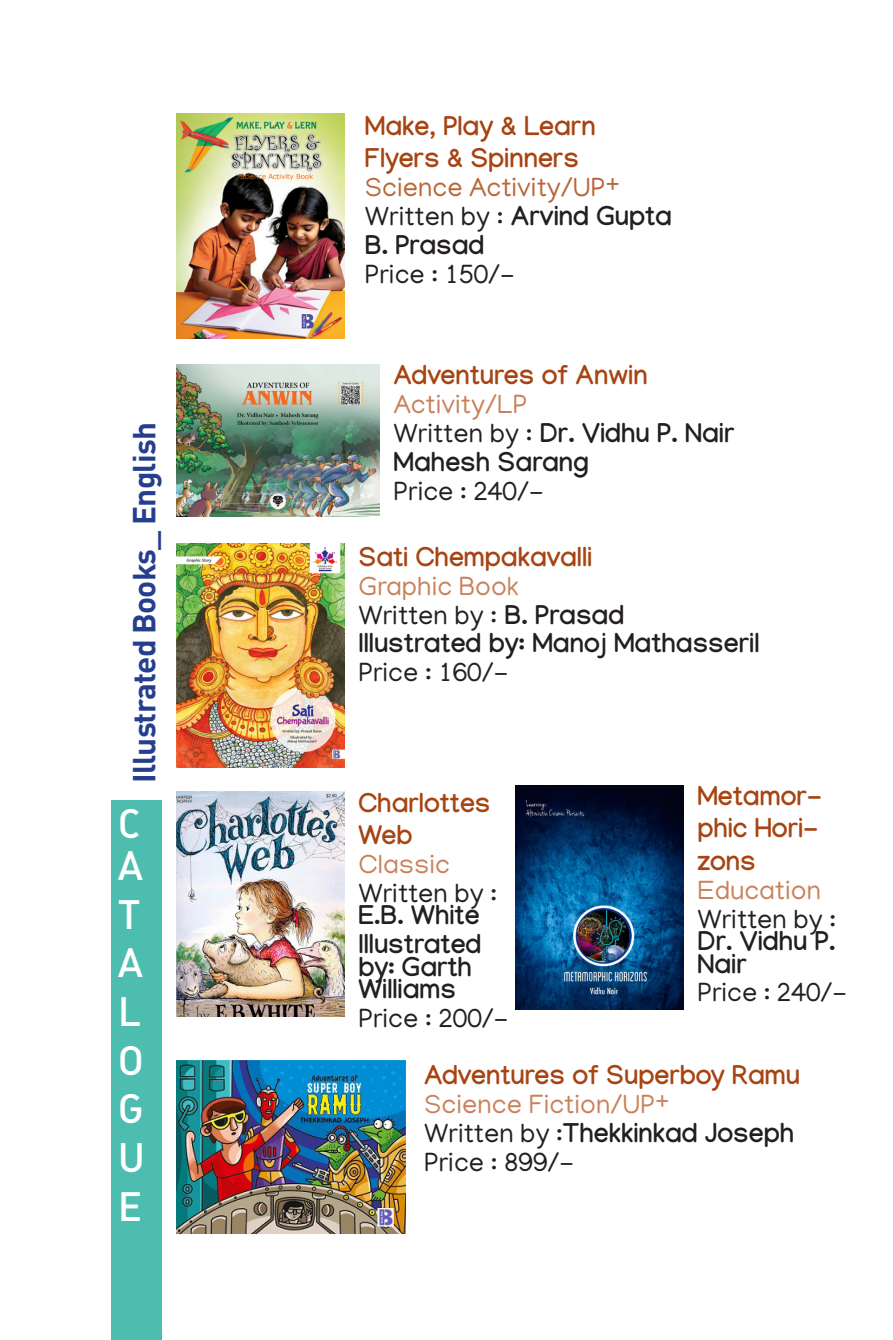
<style>
.page{position:relative;width:893px;height:1340px;background:#fff}
.page>*{position:absolute;margin:0;border:0;box-sizing:border-box;transform-origin:0 0}
.t1{font:500 40.5px "DIN Pro";color:#fff}
.t2{font:700 31.5px "DIN Pro";letter-spacing:-.025em;color:#253f8e}
.t3{font:700 27px/22.5px "Manjari";color:#231f20}
.t4{font:700 27px/32.4px "Manjari";color:#a74412}
.t5{font:27px/22.5px "Manjari";color:#231f20}
.t6{font:27px "Manjari";color:#c9815b}
.t7{font:27px "Manjari";color:#b96638}
.s1{font-weight:400}
.s2{font-weight:700}
</style>
<div class="page">
<div style="left:112px;top:800px;width:50px;height:539px;background:#4dbdb0"></div>
<img style="left:176px;top:114px;width:168px;height:224px">
<img style="left:176px;top:364px;width:203px;height:153px">
<img style="left:176px;top:543px;width:168px;height:224px">
<img style="left:176px;top:791px;width:168px;height:225px">
<img style="left:515px;top:785px;width:168px;height:224px">
<img style="left:176px;top:1060px;width:229px;height:173px">
<p class="t2" style="left:123px;top:783px;width:362px;rotate:-90deg">Illustrated Books_ English</p>
<p class="t1" style="left:118px;top:796px;width:25px">C</p>
<p class="t1" style="left:118px;top:838px;width:27px">A</p>
<p class="t1" style="left:118px;top:886px;width:24px">T</p>
<p class="t1" style="left:118px;top:935px;width:27px">A</p>
<p class="t1" style="left:118px;top:983px;width:25px">L</p>
<p class="t1" style="left:118px;top:1032px;width:28px">O</p>
<p class="t1" style="left:118px;top:1081px;width:27px">G</p>
<p class="t1" style="left:118px;top:1129px;width:29px">U</p>
<p class="t1" style="left:118px;top:1178px;width:26px">E</p>
<p class="t4" style="left:365px;top:109px;width:232px">Make, Play &amp; Learn<br>Flyers &amp; Spinners</p>
<p class="t7" style="left:365px;top:171px;width:257px">Science Activity/UP+</p>
<p class="t3" style="left:365px;top:205px;width:309px"><span class="s1">Written by :</span> Arvind Gupta</p>
<p class="t3" style="left:365px;top:233px;width:121px">B. Prasad</p>
<p class="t5" style="left:365px;top:262px;width:151px">Price : 150/-</p>
<p class="t4" style="left:394px;top:358px;width:256px">Adventures of Anwin</p>
<p class="t6" style="left:394px;top:388px;width:135px">Activity/LP</p>
<p class="t3" style="left:394px;top:421px;width:342px"><span class="s1">Written by :</span> Dr. Vidhu P. Nair</p>
<p class="t3" style="left:394px;top:450px;width:197px">Mahesh Sarang</p>
<p class="t5" style="left:394px;top:479px;width:151px">Price : 240/-</p>
<p class="t4" style="left:358px;top:540px;width:235px">Sati Chempakavalli</p>
<p class="t6" style="left:358px;top:569px;width:162px">Graphic Book</p>
<p class="t5" style="left:358px;top:603px;width:267px">Written by : <span class="s2">B. Prasad</span></p>
<p class="t3" style="left:358px;top:632px;width:403px">Illustrated by: Manoj Mathasseril</p>
<p class="t5" style="left:358px;top:660px;width:151px">Price : 160/-</p>
<p class="t4" style="left:358px;top:786px;width:134px">Charlottes<br>Web</p>
<p class="t6" style="left:358px;top:847px;width:93px">Classic</p>
<p class="t5" style="left:358px;top:881px;width:140px">Written by :<br><span class="s2">E.B. White</span></p>
<p class="t3" style="left:358px;top:932px;width:125px">Illustrated by: Garth<br>Williams</p>
<p class="t5" style="left:358px;top:1006px;width:151px">Price : 200/-</p>
<p class="t4" style="left:697px;top:779px;width:126px">Metamor&shy;phic Hori&shy;zons</p>
<p class="t6" style="left:697px;top:873px;width:125px">Education</p>
<p class="t3" style="left:697px;top:907px;width:140px;text-align:justify"><span class="s1">Written by :<br></span>Dr. Vidhu P.<br>Nair</p>
<p class="t5" style="left:697px;top:980px;width:151px">Price : 240/-</p>
<p class="t4" style="left:424px;top:1058px;width:377px">Adventures of Superboy Ramu</p>
<p class="t6" style="left:424px;top:1088px;width:247px">Science Fiction/UP+</p>
<p class="t3" style="left:424px;top:1121px;width:371px"><span class="s1">Written by :</span>Thekkinkad Joseph</p>
<p class="t5" style="left:424px;top:1150px;width:151px">Price : 899/-</p>
</div>
